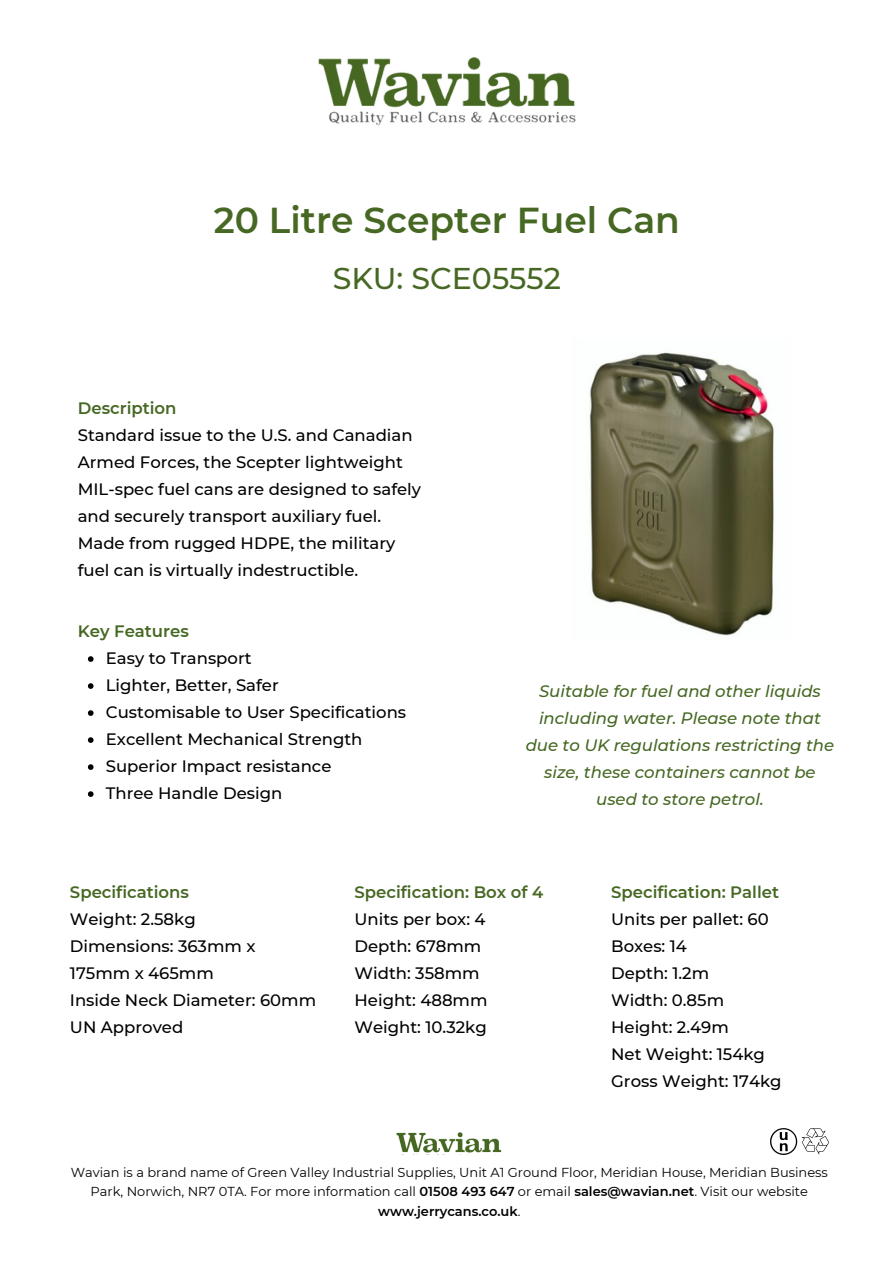
<style>
.page{position:relative;width:894px;height:1264px;background:#fff}
.page>*{position:absolute;margin:0;border:0;box-sizing:border-box;transform-origin:0 0}
.t1{font:600 36px "Montserrat";color:#466823}
.t2{font:500 30px "Montserrat";color:#466823}
.t3{font:500 16.5px/27px "Montserrat";color:#000}
.t4{font:italic 500 16.5px/27px "Montserrat";color:#466823;text-align:center}
.t5{font:600 16.5px "Montserrat";color:#466823}
.t6{font:12.9px/19.5px "Montserrat";color:#000;text-align:center}
.s1{font-weight:600;color:#466823}
.s2{font-weight:600}
</style>
<div class="page">
<img style="left:589px;top:352px;width:185px;height:284px">
<img style="left:318px;top:57px;width:258px;height:69px">
<img style="left:770px;top:1128px;width:27px;height:26px">
<img style="left:801px;top:1128px;width:26px;height:26px">
<img style="left:396px;top:1132px;width:106px;height:21px">
<svg style="left:88px;top:656px;width:5px;height:6px"></svg>
<svg style="left:88px;top:683px;width:5px;height:6px"></svg>
<svg style="left:88px;top:710px;width:5px;height:6px"></svg>
<svg style="left:88px;top:737px;width:5px;height:6px"></svg>
<svg style="left:88px;top:764px;width:5px;height:6px"></svg>
<svg style="left:88px;top:791px;width:5px;height:6px"></svg>
<h1 class="t1" style="left:214px;top:198px;width:467px">20 Litre Scepter Fuel Can</h1>
<h2 class="t2" style="left:332px;top:260px;width:230px">SKU: SCE05552</h2>
<h3 class="t3" style="left:78px;top:394px;width:345px"><span class="s1">Description<br></span>Standard issue to the U.S. and Canadian Armed Forces, the Scepter lightweight MIL-spec fuel cans are designed to safely and securely transport auxiliary fuel.<br>Made from rugged HDPE, the military fuel can is virtually indestructible.</h3>
<p class="t5" style="left:78px;top:621px;width:113px">Key Features</p>
<p class="t3" style="left:106px;top:644px;width:147px">Easy to Transport</p>
<p class="t3" style="left:106px;top:671px;width:174px">Lighter, Better, Safer</p>
<p class="t3" style="left:106px;top:698px;width:302px">Customisable to User Specifications</p>
<p class="t3" style="left:106px;top:725px;width:258px">Excellent Mechanical Strength</p>
<p class="t3" style="left:106px;top:752px;width:227px">Superior Impact resistance</p>
<p class="t3" style="left:106px;top:779px;width:178px">Three Handle Design</p>
<h3 class="t4" style="left:525px;top:677px;width:310px">Suitable for fuel and other liquids including water. Please note that due to UK regulations restricting the size, these containers cannot be used to store petrol.</h3>
<h3 class="t3" style="left:70px;top:879px;width:247px"><span class="s1">Specifications<br></span>Weight: 2.58kg<br>Dimensions: 363mm x<br>175mm x 465mm<br>Inside Neck Diameter: 60mm<br>UN Approved</h3>
<h3 class="t3" style="left:354px;top:879px;width:190px"><span class="s1">Specification: Box of 4<br></span>Units per box: 4<br>Depth: 678mm<br>Width: 358mm<br>Height: 488mm<br>Weight: 10.32kg</h3>
<h3 class="t3" style="left:611px;top:879px;width:172px"><span class="s1">Specification: Pallet<br></span>Units per pallet: 60<br>Boxes: 14<br>Depth: 1.2m<br>Width: 0.85m<br>Height: 2.49m<br>Net Weight: 154kg<br>Gross Weight: 174kg</h3>
<h3 class="t6" style="left:71px;top:1162px;width:758px">Wavian is a brand name of Green Valley Industrial Supplies, Unit A1 Ground Floor, Meridian House, Meridian Business<br>Park, Norwich, NR7 0TA. For more information call <span class="s2">01508 493 647</span> or email <span class="s2">sales@wavian.net</span>. Visit our website <span class="s2">www.jerrycans.co.uk</span>.</h3>
</div>
